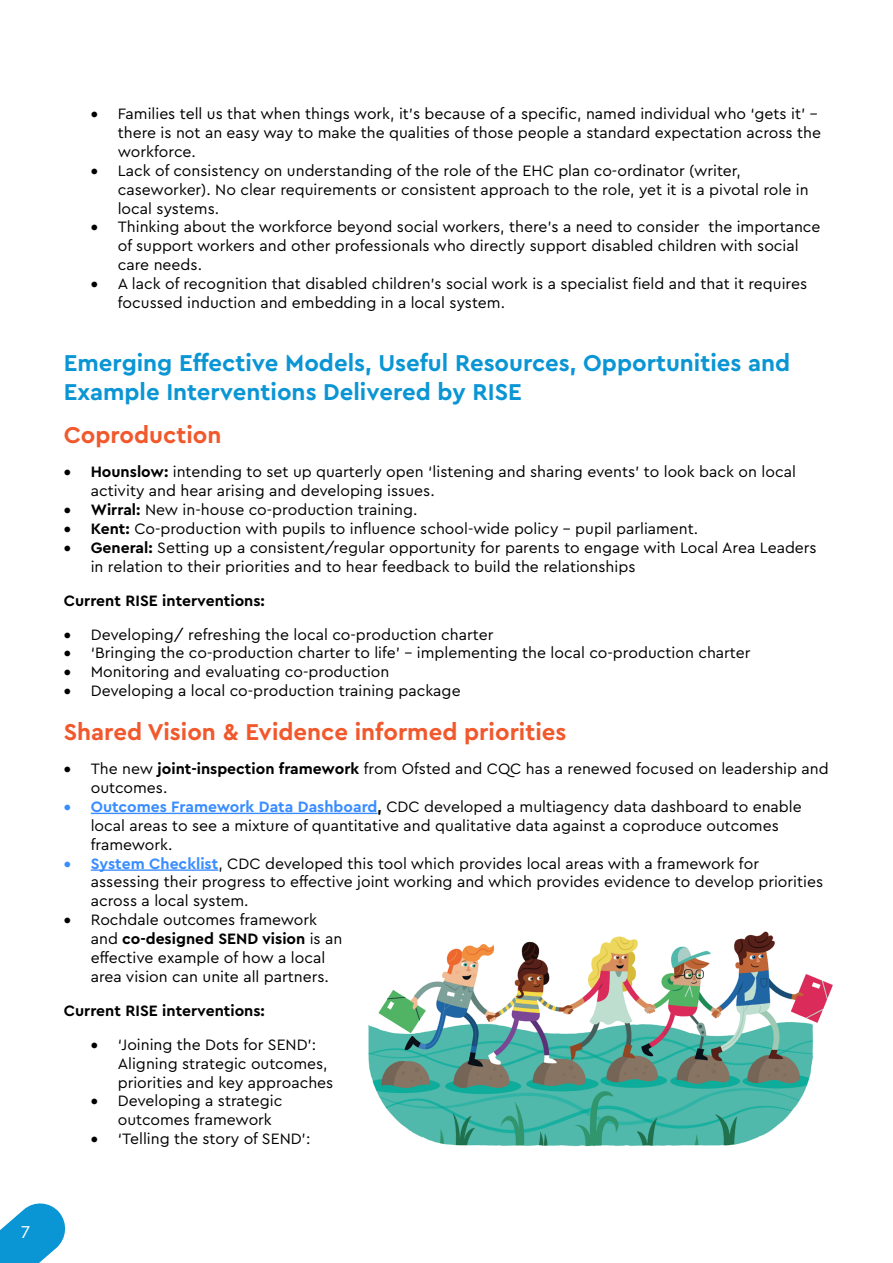
<style>
.page{position:relative;width:893px;height:1263px;background:#fff}
.page>*{position:absolute;margin:0;border:0;box-sizing:border-box;transform-origin:0 0}
.t1{font:700 24px/28.8px "Cera Pro";color:#0a95d4}
.t2{font:700 24px "Cera Pro";color:#f1592d}
.t3{font:18px "Cera Pro";color:#fff}
.t4{font:15.75px/18.9px "Cera Pro";color:#000}
.t5{font:700 15.75px "Cera Pro";color:#000}
.s1{font-weight:700}
.s2{color:#3a8dff}
.s3{font-weight:700;color:#3a8dff}
</style>
<div class="page">
<svg style="left:0;top:1203px;width:66px;height:60px"></svg>
<hr style="left:91px;top:813px;width:287px;height:1px;background:#3a8dff">
<hr style="left:91px;top:869px;width:127px;height:2px;background:#3a8dff">
<img style="left:368px;top:931px;width:465px;height:216px">
<p class="t3" style="left:21px;top:1220px;width:11px">7</p>
<p class="t4" style="left:118px;top:104px;width:705px;text-indent:-27px">• Families tell us that when things work, it’s because of a specific, named individual who ‘gets it’ – there is not an easy way to make the qualities of those people a standard expectation across the workforce.</p>
<p class="t4" style="left:118px;top:160px;width:692px;text-indent:-27px">• Lack of consistency on understanding of the role of the EHC plan co-ordinator (writer, caseworker). No clear requirements or consistent approach to the role, yet it is a pivotal role in local systems.</p>
<p class="t4" style="left:118px;top:217px;width:704px;text-indent:-27px">• Thinking about the workforce beyond social workers, there’s a need to consider the importance of support workers and other professionals who directly support disabled children with social care needs.</p>
<p class="t4" style="left:118px;top:274px;width:691px;text-indent:-27px">• A lack of recognition that disabled children’s social work is a specialist field and that it requires focussed induction and embedding in a local system.</p>
<h1 class="t1" style="left:64px;top:347px;width:728px">Emerging Effective Models, Useful Resources, Opportunities and<br>Example Interventions Delivered by RISE</h1>
<h1 class="t2" style="left:64px;top:419px;width:159px">Coproduction</h1>
<p class="t4" style="left:91px;top:462px;width:707px;text-indent:-27px">• <span class="s1">Hounslow:</span> intending to set up quarterly open ‘listening and sharing events’ to look back on local activity and hear arising and developing issues.</p>
<p class="t4" style="left:64px;top:500px;width:355px">• <span class="s1">Wirral:</span> New in-house co-production training.</p>
<p class="t4" style="left:64px;top:519px;width:636px">• <span class="s1">Kent:</span> Co-production with pupils to influence school-wide policy - pupil parliament.</p>
<p class="t4" style="left:91px;top:537px;width:727px;text-indent:-27px">• <span class="s1">General:</span> Setting up a consistent/regular opportunity for parents to engage with Local Area Leaders in relation to their priorities and to hear feedback to build the relationships</p>
<p class="t5" style="left:64px;top:590px;width:203px">Current RISE interventions:</p>
<p class="t4" style="left:64px;top:624px;width:431px">• Developing/ refreshing the local co-production charter</p>
<p class="t4" style="left:64px;top:643px;width:688px">• ‘Bringing the co-production charter to life’ – implementing the local co-production charter</p>
<p class="t4" style="left:64px;top:662px;width:327px">• Monitoring and evaluating co-production</p>
<p class="t4" style="left:64px;top:681px;width:398px">• Developing a local co-production training package</p>
<h1 class="t2" style="left:64px;top:716px;width:504px">Shared Vision &amp; Evidence informed priorities</h1>
<p class="t4" style="left:91px;top:759px;width:739px;text-indent:-27px">• The new <span class="s1">joint-inspection framework</span> from Ofsted and CQC has a renewed focused on leadership and outcomes.</p>
<p class="t4" style="left:91px;top:796px;width:712px;text-indent:-27px"><span class="s2">•</span> <span class="s3">Outcomes Framework Data Dashboard</span><span class="s1">,</span> CDC developed a multiagency data dashboard to enable local areas to see a mixture of quantitative and qualitative data against a coproduce outcomes framework.</p>
<p class="t4" style="left:91px;top:853px;width:734px;text-indent:-27px"><span class="s2">•</span> <span class="s3">System Checklist</span>, CDC developed this tool which provides local areas with a framework for assessing their progress to effective joint working and which provides evidence to develop priorities across a local system.</p>
<p class="t4" style="left:91px;top:910px;width:253px;text-indent:-27px">• Rochdale outcomes framework and <span class="s1">co-designed SEND vision</span> is an effective example of how a local area vision can unite all partners.</p>
<p class="t5" style="left:64px;top:1000px;width:203px">Current RISE interventions:</p>
<p class="t4" style="left:118px;top:1034px;width:217px;text-indent:-27px">• ‘Joining the Dots for SEND’:<br>Aligning strategic outcomes, priorities and key approaches</p>
<p class="t4" style="left:118px;top:1091px;width:166px;text-indent:-27px">• Developing a strategic outcomes framework</p>
<p class="t4" style="left:91px;top:1129px;width:221px">• ‘Telling the story of SEND’:</p>
</div>
